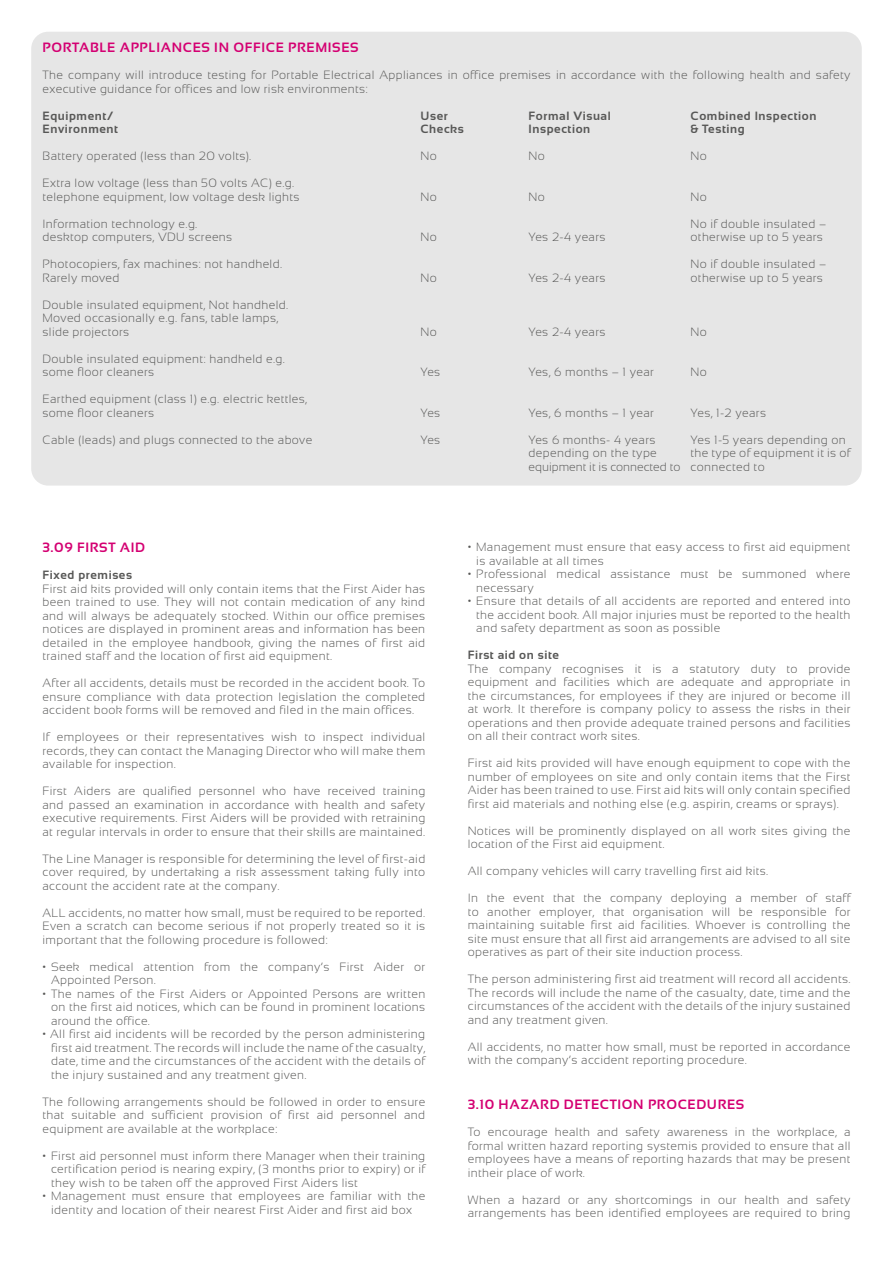
<style>
.page{position:relative;width:893px;height:1263px;background:#fff}
.page>*{position:absolute;margin:0;border:0;box-sizing:border-box;transform-origin:0 0}
.t1{font:700 13.5px "Sansation";letter-spacing:.05em;color:#d40072}
.t2{font:300 12px/13.5px "Sansation";letter-spacing:.03em;color:#575756;text-align:justify}
.t3{font:700 12px "Sansation";letter-spacing:.05em;color:#575756}
</style>
<div class="page">
<div style="left:31px;top:32px;width:831px;height:454px;background:#e6e6e6;border-radius:17px"></div>
<p class="t1" style="left:43px;top:40px;width:318px">PORTABLE APPLIANCES IN OFFICE PREMISES</p>
<p class="t2" style="left:43px;top:68px;width:809px">The company will introduce testing for Portable Electrical Appliances in office premises in accordance with the following health and safety executive guidance for offices and low risk environments:</p>
<p class="t3" style="left:43px;top:109px;width:72px">Equipment/</p>
<p class="t3" style="left:421px;top:109px;width:29px">User</p>
<p class="t3" style="left:529px;top:109px;width:84px">Formal Visual</p>
<p class="t3" style="left:691px;top:109px;width:127px">Combined Inspection</p>
<p class="t3" style="left:43px;top:122px;width:77px">Environment</p>
<p class="t3" style="left:421px;top:122px;width:45px">Checks</p>
<p class="t3" style="left:529px;top:122px;width:63px">Inspection</p>
<p class="t3" style="left:691px;top:122px;width:56px">&amp; Testing</p>
<p class="t2" style="left:43px;top:149px;width:210px">Battery operated (less than 20 volts).</p>
<p class="t2" style="left:421px;top:149px;width:18px">No</p>
<p class="t2" style="left:529px;top:149px;width:18px">No</p>
<p class="t2" style="left:691px;top:149px;width:18px">No</p>
<p class="t2" style="left:43px;top:176px;width:259px">Extra low voltage (less than 50 volts AC) e.g. telephone equipment, low voltage desk lights</p>
<p class="t2" style="left:421px;top:190px;width:18px">No</p>
<p class="t2" style="left:529px;top:190px;width:18px">No</p>
<p class="t2" style="left:691px;top:190px;width:18px">No</p>
<p class="t2" style="left:43px;top:217px;width:156px">Information technology e.g.</p>
<p class="t2" style="left:691px;top:217px;width:137px">No if double insulated –</p>
<p class="t2" style="left:43px;top:230px;width:191px">desktop computers, VDU screens</p>
<p class="t2" style="left:421px;top:230px;width:18px">No</p>
<p class="t2" style="left:529px;top:230px;width:78px">Yes 2-4 years</p>
<p class="t2" style="left:691px;top:230px;width:134px">otherwise up to 5 years</p>
<p class="t2" style="left:43px;top:257px;width:241px">Photocopiers, fax machines: not handheld.</p>
<p class="t2" style="left:691px;top:257px;width:137px">No if double insulated –</p>
<p class="t2" style="left:43px;top:271px;width:79px">Rarely moved</p>
<p class="t2" style="left:421px;top:271px;width:18px">No</p>
<p class="t2" style="left:529px;top:271px;width:78px">Yes 2-4 years</p>
<p class="t2" style="left:691px;top:271px;width:134px">otherwise up to 5 years</p>
<p class="t2" style="left:43px;top:298px;width:247px;text-align:left">Double insulated equipment, Not handheld.<br>Moved occasionally e.g. fans, table lamps, slide projectors</p>
<p class="t2" style="left:421px;top:325px;width:18px">No</p>
<p class="t2" style="left:529px;top:325px;width:78px">Yes 2-4 years</p>
<p class="t2" style="left:691px;top:325px;width:18px">No</p>
<p class="t2" style="left:43px;top:352px;width:244px">Double insulated equipment: handheld e.g. some floor cleaners</p>
<p class="t2" style="left:43px;top:392px;width:266px">Earthed equipment (class 1) e.g. electric kettles, some floor cleaners</p>
<p class="t2" style="left:421px;top:365px;width:21px">Yes</p>
<p class="t2" style="left:529px;top:365px;width:127px">Yes, 6 months – 1 year</p>
<p class="t2" style="left:691px;top:365px;width:18px">No</p>
<p class="t2" style="left:421px;top:406px;width:21px">Yes</p>
<p class="t2" style="left:529px;top:406px;width:127px">Yes, 6 months – 1 year</p>
<p class="t2" style="left:691px;top:406px;width:77px">Yes, 1-2 years</p>
<p class="t2" style="left:43px;top:433px;width:271px">Cable (leads) and plugs connected to the above</p>
<p class="t2" style="left:421px;top:433px;width:21px">Yes</p>
<p class="t2" style="left:529px;top:433px;width:128px">Yes 6 months- 4 years</p>
<p class="t2" style="left:691px;top:433px;width:157px">Yes 1-5 years depending on</p>
<p class="t2" style="left:529px;top:446px;width:130px">depending on the type</p>
<p class="t2" style="left:529px;top:446px;width:323px;text-indent:162px">the type of equipment it is of equipment it is connected to connected to</p>
<p class="t1" style="left:43px;top:540px;width:104px">3.09 FIRST AID</p>
<p class="t3" style="left:43px;top:568px;width:91px">Fixed premises</p>
<p class="t2" style="left:43px;top:582px;width:384px">First aid kits provided will only contain items that the First Aider has been trained to use. They will not contain medication of any kind and will always be adequately stocked. Within our office premises notices are displayed in prominent areas and information has been detailed in the employee handbook, giving the names of first aid trained staff and the location of first aid equipment.</p>
<p class="t2" style="left:43px;top:676px;width:384px">After all accidents, details must be recorded in the accident book. To ensure compliance with data protection legislation the completed accident book forms will be removed and filed in the main offices.</p>
<p class="t2" style="left:43px;top:730px;width:384px">If employees or their representatives wish to inspect individual records, they can contact the Managing Director who will make them available for inspection.</p>
<p class="t2" style="left:43px;top:784px;width:384px">First Aiders are qualified personnel who have received training and passed an examination in accordance with health and safety executive requirements. First Aiders will be provided with retraining at regular intervals in order to ensure that their skills are maintained.</p>
<p class="t2" style="left:43px;top:852px;width:384px">The Line Manager is responsible for determining the level of first-aid cover required, by undertaking a risk assessment taking fully into account the accident rate at the company.</p>
<p class="t2" style="left:43px;top:906px;width:384px">ALL accidents, no matter how small, must be required to be reported.<br>Even a scratch can become serious if not properly treated so it is important that the following procedure is followed:</p>
<p class="t2" style="left:51px;top:960px;width:376px;text-indent:-9px">• Seek medical attention from the company’s First Aider or<br>Appointed Person.</p>
<p class="t2" style="left:51px;top:987px;width:376px;text-indent:-9px">• The names of the First Aiders or Appointed Persons are written on the first aid notices, which can be found in prominent locations around the office.</p>
<p class="t2" style="left:51px;top:1027px;width:376px;text-indent:-9px">• All first aid incidents will be recorded by the person administering first aid treatment. The records will include the name of the casualty, date, time and the circumstances of the accident with the details of the injury sustained and any treatment given.</p>
<p class="t2" style="left:43px;top:1095px;width:384px">The following arrangements should be followed in order to ensure that suitable and sufficient provision of first aid personnel and equipment are available at the workplace:</p>
<p class="t2" style="left:51px;top:1149px;width:376px;text-indent:-9px">• First aid personnel must inform there Manager when their training certification period is nearing expiry, (3 months prior to expiry) or if they wish to be taken off the approved First Aiders list</p>
<p class="t2" style="left:43px;top:1189px;width:384px;text-align:center">• Management must ensure that employees are familiar with the identity and location of their nearest First Aider and first aid box</p>
<p class="t2" style="left:476px;top:540px;width:376px;text-indent:-9px">• Management must ensure that easy access to first aid equipment is available at all times</p>
<p class="t2" style="left:476px;top:567px;width:376px;text-indent:-9px">• Professional medical assistance must be summoned where necessary</p>
<p class="t2" style="left:476px;top:594px;width:376px;text-indent:-9px">• Ensure that details of all accidents are reported and entered into the accident book. All major injuries must be reported to the health and safety department as soon as possible</p>
<p class="t3" style="left:468px;top:648px;width:93px">First aid on site</p>
<p class="t2" style="left:468px;top:662px;width:384px">The company recognises it is a statutory duty to provide equipment and facilities which are adequate and appropriate in the circumstances, for employees if they are injured or become ill at work. It therefore is company policy to assess the risks in their operations and then provide adequate trained persons and facilities on all their contract work sites.</p>
<p class="t2" style="left:468px;top:756px;width:384px">First aid kits provided will have enough equipment to cope with the number of employees on site and only contain items that the First Aider has been trained to use. First aid kits will only contain specified first aid materials and nothing else (e.g. aspirin, creams or sprays).</p>
<p class="t2" style="left:468px;top:824px;width:384px">Notices will be prominently displayed on all work sites giving the location of the First aid equipment.</p>
<p class="t2" style="left:468px;top:864px;width:302px">All company vehicles will carry travelling first aid kits.</p>
<p class="t2" style="left:468px;top:891px;width:384px">In the event that the company deploying a member of staff to another employer, that organisation will be responsible for maintaining suitable first aid facilities. Whoever is controlling the site must ensure that all first aid arrangements are advised to all site operatives as part of their site induction process.</p>
<p class="t2" style="left:468px;top:972px;width:384px">The person administering first aid treatment will record all accidents.<br>The records will include the name of the casualty, date, time and the circumstances of the accident with the details of the injury sustained and any treatment given.</p>
<p class="t2" style="left:468px;top:1040px;width:384px">All accidents, no matter how small, must be reported in accordance with the company’s accident reporting procedure.</p>
<p class="t1" style="left:468px;top:1097px;width:278px">3.10 HAZARD DETECTION PROCEDURES</p>
<p class="t2" style="left:468px;top:1125px;width:384px">To encourage health and safety awareness in the workplace, a formal written hazard reporting systemis provided to ensure that all employees have a means of reporting hazards that may be present intheir place of work.</p>
<p class="t2" style="left:468px;top:1193px;width:384px">When a hazard or any shortcomings in our health and safety arrangements has been identified employees are required to bring</p>
</div>
